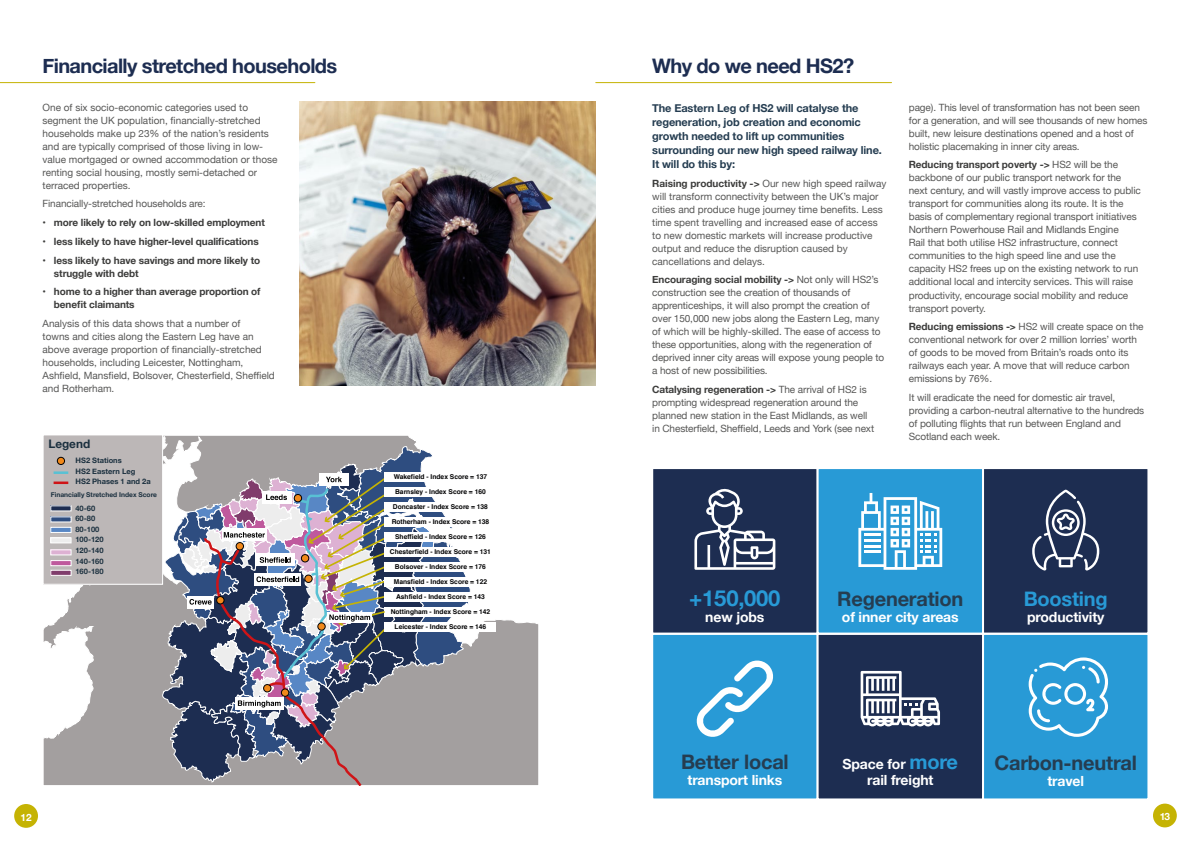
<style>
.page{position:relative;width:1191px;height:842px;background:#fff}
.page>*{position:absolute;margin:0;border:0;box-sizing:border-box;transform-origin:0 0}
.t1{font:700 22px "Helvetica Neue";letter-spacing:-.01em;color:#289ad6}
.H3_Page_Header{font:700 20px "Helvetica Neue";letter-spacing:-.03em;color:#1d2d51}
.t2{font:700 20px "Helvetica Neue";letter-spacing:-.01em;color:#253d51}
.t3{font:700 20px "Helvetica Neue";letter-spacing:-.01em;color:#289ad6}
.t4{font:700 14px/16px "Helvetica Neue";letter-spacing:-.01em;color:#fff;text-align:center}
.t5{font:700 11.8px "Helvetica Neue";color:#1b303f}
.P_Main_Body_copy{font:700 11px/14px "Helvetica Neue";letter-spacing:-.01em;color:#253d51}
.P_Main_Body_copy-2{font:10px/13px "Helvetica Neue";letter-spacing:-.01em;color:#575756}
.P_Main_Body_copy-3{font:700 10px/13px "Helvetica Neue";letter-spacing:-.01em;color:#3c3c3b}
.t6{font:700 10px "Helvetica Neue";color:#fff}
.t7{font:700 7.5px/10.6px "Helvetica Neue";color:#1b303f}
.t8{font:700 6.7px "Helvetica";color:#020203}
.t9{font:700 6.7px "Helvetica Neue";color:#1b303f}
.s1{font-weight:700;color:#3c3c3b}
.s2{font-size:20px;color:#289ad6}
</style>
<div class="page">
<div style="left:14px;top:804px;width:24px;height:24px;background:#c5b303;border-radius:50%"></div>
<div style="left:1153px;top:804px;width:23px;height:23px;background:#c5b303;border-radius:50%"></div>
<hr style="left:0;top:82px;width:315px;height:1px;background:#c5b303">
<div style="left:651px;top:467px;width:167px;height:168px;background:#1d2d51;border:2px solid #fff"></div>
<div style="left:651px;top:633px;width:167px;height:167px;background:#289ad6;border:2px solid #fff"></div>
<div style="left:816px;top:467px;width:168px;height:168px;background:#289ad6;border:2px solid #fff"></div>
<div style="left:816px;top:633px;width:168px;height:167px;background:#1d2d51;border:2px solid #fff"></div>
<div style="left:982px;top:467px;width:167px;height:168px;background:#1d2d51;border:2px solid #fff"></div>
<div style="left:982px;top:633px;width:167px;height:167px;background:#289ad6;border:2px solid #fff"></div>
<svg style="left:694px;top:488px;width:81px;height:82px"></svg>
<svg style="left:858px;top:493px;width:84px;height:77px"></svg>
<svg style="left:1032px;top:490px;width:67px;height:81px"></svg>
<svg style="left:696px;top:660px;width:77px;height:77px"></svg>
<svg style="left:860px;top:671px;width:80px;height:56px"></svg>
<svg style="left:1028px;top:657px;width:80px;height:80px"></svg>
<img style="left:299px;top:101px;width:296px;height:285px">
<svg style="left:43px;top:585px;width:496px;height:200px;fill:#a39f9f"></svg>
<div style="left:43px;top:435px;width:120px;height:149px;background:#bcb7b7"></div>
<div style="left:43px;top:435px;width:120px;height:150px;border:1px solid #fff"></div>
<div style="left:385px;top:577px;width:111px;height:10px;background:#fff"></div>
<div style="left:385px;top:592px;width:111px;height:10px;background:#fff"></div>
<div style="left:385px;top:607px;width:111px;height:10px;background:#fff"></div>
<div style="left:385px;top:622px;width:111px;height:10px;background:#fff"></div>
<div style="left:51px;top:506px;width:20px;height:5px;background:#1d2d51"></div>
<div style="left:51px;top:517px;width:20px;height:5px;background:#2e4d80"></div>
<div style="left:51px;top:527px;width:20px;height:5px;background:#5887c5"></div>
<div style="left:50px;top:527px;width:22px;height:6px;border:1px solid #fff"></div>
<div style="left:51px;top:538px;width:20px;height:5px;background:#ededed"></div>
<div style="left:50px;top:537px;width:22px;height:6px;border:1px solid #fff"></div>
<div style="left:51px;top:550px;width:20px;height:5px;background:#ddb1d3"></div>
<div style="left:50px;top:549px;width:22px;height:6px;border:1px solid #fff"></div>
<div style="left:51px;top:561px;width:20px;height:5px;background:#bf599d"></div>
<div style="left:50px;top:560px;width:22px;height:6px;border:1px solid #fff"></div>
<div style="left:51px;top:570px;width:20px;height:5px;background:#803c6c"></div>
<div style="left:50px;top:570px;width:22px;height:6px;border:1px solid #fff"></div>
<div style="left:57px;top:457px;width:8px;height:7px;background:#f1891b;border-radius:50%"></div>
<div style="left:57px;top:457px;width:8px;height:8px;border:1px solid #020203;border-radius:50%"></div>
<hr style="left:54px;top:471px;width:14px;height:3px;background:#58c1d4">
<hr style="left:54px;top:481px;width:14px;height:3px;background:#cf1417">
<svg style="left:145px;top:435px;width:326px;height:350px"></svg>
<hr style="left:596px;top:82px;width:295px;height:1px;background:#c5b303">
<h3 class="H3_Page_Header" style="left:43px;top:50px;width:296px">Financially stretched households</h3>
<p class="P_Main_Body_copy-2" style="left:43px;top:101px;width:236px">One of six socio-economic categories used to segment the UK population, financially-stretched households make up 23% of the nation’s residents and are typically comprised of those living in low&shy;value mortgaged or owned accommodation or those renting social housing, mostly semi-detached or terraced properties.</p>
<p class="P_Main_Body_copy-2" style="left:43px;top:198px;width:165px">Financially-stretched households are:</p>
<p class="P_Main_Body_copy-3" style="left:43px;top:216px;width:224px">• more likely to rely on low-skilled employment</p>
<p class="P_Main_Body_copy-3" style="left:43px;top:235px;width:218px">• less likely to have higher-level qualifications</p>
<p class="P_Main_Body_copy-3" style="left:54px;top:254px;width:208px;text-indent:-11px">• less likely to have savings and more likely to struggle with debt</p>
<p class="P_Main_Body_copy-3" style="left:54px;top:285px;width:208px;text-indent:-11px">• home to a higher than average proportion of benefit claimants</p>
<p class="P_Main_Body_copy-2" style="left:43px;top:317px;width:234px">Analysis of this data shows that a number of<br>towns and cities along the Eastern Leg have an above average proportion of financially-stretched households, including Leicester, Nottingham, Ashfield, Mansfield, Bolsover, Chesterfield, Sheffield and Rotherham.</p>
<p class="t5" style="left:48px;top:434px;width:43px">Legend</p>
<p class="t7" style="left:76px;top:455px;width:77px">HS2 Stations<br>HS2 Eastern Leg<br>HS2 Phases 1 and 2a</p>
<p class="t9" style="left:51px;top:489px;width:108px">Financially Stretched Index Score</p>
<p class="t7" style="left:75px;top:503px;width:30px">40-60<br>60-80<br>80-100<br>100-120<br>120-140<br>140-160<br>160-180</p>
<p class="t8" style="left:394px;top:471px;width:95px">Wakefield - Index Score = 137</p>
<p class="t8" style="left:395px;top:486px;width:92px">Barnsley - Index Score = 160</p>
<p class="t8" style="left:393px;top:501px;width:97px">Doncaster - Index Score = 138</p>
<p class="t8" style="left:392px;top:516px;width:99px">Rotherham - Index Score = 138</p>
<p class="t8" style="left:395px;top:531px;width:92px">Sheffield - Index Score = 126</p>
<p class="t8" style="left:390px;top:546px;width:102px">Chesterfield - Index Score = 131</p>
<p class="t8" style="left:395px;top:561px;width:92px">Bolsover - Index Score = 176</p>
<p class="t8" style="left:394px;top:576px;width:95px">Mansfield - Index Score = 122</p>
<p class="t8" style="left:396px;top:591px;width:90px">Ashfield - Index Score = 143</p>
<p class="t8" style="left:391px;top:606px;width:101px">Nottingham - Index Score = 142</p>
<p class="t8" style="left:394px;top:621px;width:93px">Leicester - Index Score = 146</p>
<h3 class="H3_Page_Header" style="left:652px;top:50px;width:203px">Why do we need HS2?</h3>
<p class="P_Main_Body_copy" style="left:652px;top:101px;width:231px">The Eastern Leg of HS2 will catalyse the regeneration, job creation and economic growth needed to lift up communities surrounding our new high speed railway line.<br>It will do this by:</p>
<p class="P_Main_Body_copy-2" style="left:652px;top:177px;width:236px"><span class="s1">Raising productivity -&gt;</span> Our new high speed railway will transform connectivity between the UK’s major cities and produce huge journey time benefits. Less time spent travelling and increased ease of access to new domestic markets will increase productive output and reduce the disruption caused by cancellations and delays.</p>
<p class="P_Main_Body_copy-2" style="left:652px;top:274px;width:234px"><span class="s1">Encouraging social mobility -&gt;</span> Not only will HS2’s construction see the creation of thousands of apprenticeships, it will also prompt the creation of over 150,000 new jobs along the Eastern Leg, many of which will be highly-skilled. The ease of access to these opportunities, along with the regeneration of deprived inner city areas will expose young people to a host of new possibilities.</p>
<p class="P_Main_Body_copy-2" style="left:652px;top:384px;width:223px"><span class="s1">Catalysing regeneration -&gt;</span> The arrival of HS2 is prompting widespread regeneration around the planned new station in the East Midlands, as well in Chesterfield, Sheffield, Leeds and York (see next</p>
<p class="P_Main_Body_copy-2" style="left:909px;top:101px;width:240px">page). This level of transformation has not been seen for a generation, and will see thousands of new homes built, new leisure destinations opened and a host of holistic placemaking in inner city areas.</p>
<p class="P_Main_Body_copy-2" style="left:909px;top:159px;width:233px"><span class="s1">Reducing transport poverty -&gt;</span> HS2 will be the backbone of our public transport network for the next century, and will vastly improve access to public transport for communities along its route. It is the basis of complementary regional transport initiatives Northern Powerhouse Rail and Midlands Engine<br>Rail that both utilise HS2 infrastructure, connect communities to the high speed line and use the capacity HS2 frees up on the existing network to run additional local and intercity services. This will raise productivity, encourage social mobility and reduce transport poverty.</p>
<p class="P_Main_Body_copy-2" style="left:909px;top:321px;width:236px"><span class="s1">Reducing emissions -&gt;</span> HS2 will create space on the conventional network for over 2 million lorries’ worth of goods to be moved from Britain’s roads onto its railways each year. A move that will reduce carbon emissions by 76%.</p>
<p class="P_Main_Body_copy-2" style="left:909px;top:391px;width:237px">It will eradicate the need for domestic air travel, providing a carbon-neutral alternative to the hundreds of polluting flights that run between England and Scotland each week.</p>
<p class="t1" style="left:689px;top:581px;width:93px">+150,000</p>
<p class="t4" style="left:705px;top:609px;width:61px">new jobs</p>
<p class="t2" style="left:837px;top:583px;width:128px">Regeneration</p>
<p class="t4" style="left:842px;top:609px;width:118px">of inner city areas</p>
<p class="t3" style="left:1023px;top:583px;width:86px">Boosting</p>
<p class="t4" style="left:1027px;top:609px;width:79px">productivity</p>
<p class="t2" style="left:681px;top:746px;width:109px">Better local</p>
<p class="t4" style="left:687px;top:772px;width:96px">transport links</p>
<p class="t4" style="left:842px;top:756px;width:117px">Space for <span class="s2">more </span>rail freight</p>
<p class="t2" style="left:994px;top:747px;width:144px">Carbon-neutral</p>
<p class="t4" style="left:1047px;top:773px;width:38px">travel</p>
<p class="t6" style="left:21px;top:809px;width:13px">12</p>
<p class="t6" style="left:1159px;top:809px;width:11px">13</p>
</div>
